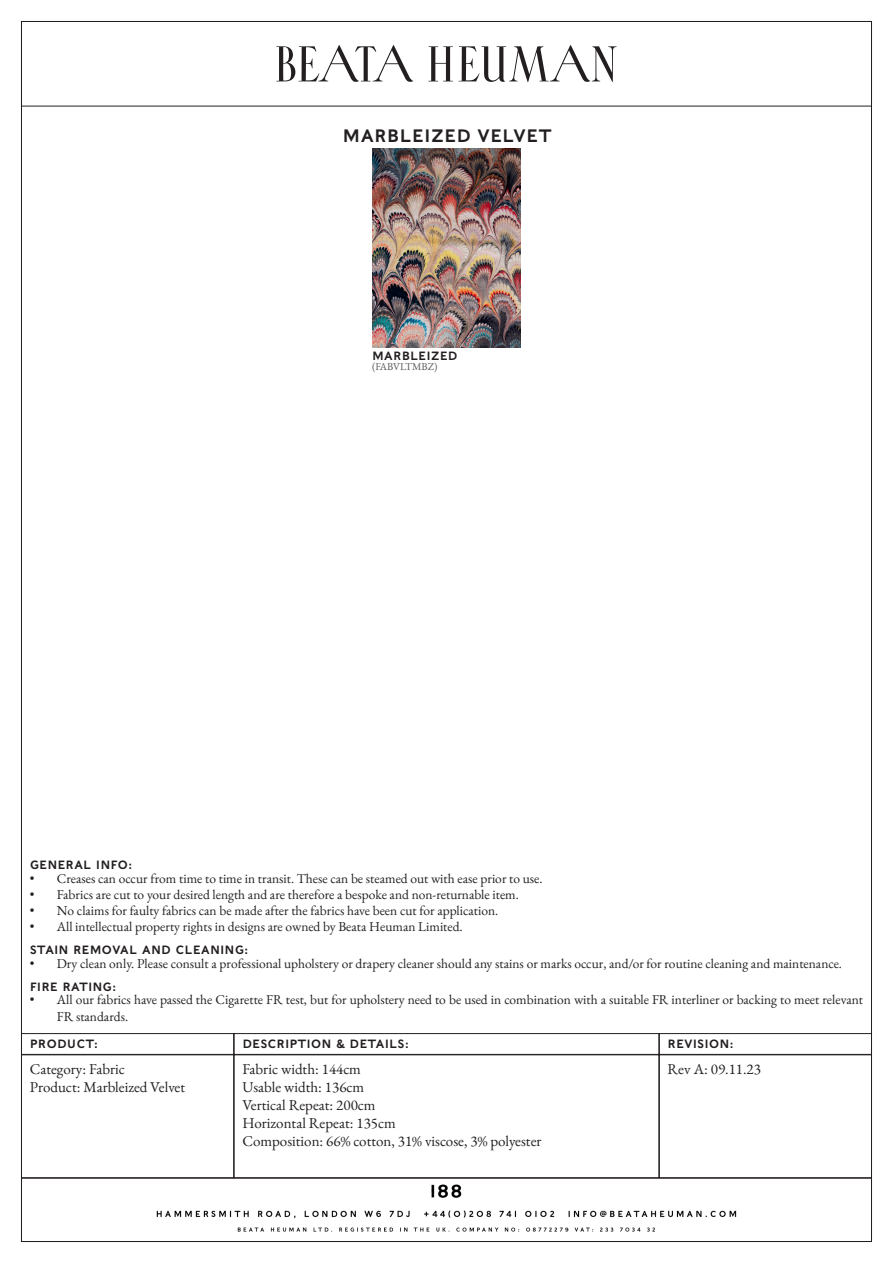
<style>
.page{position:relative;width:893px;height:1263px;background:#fff}
.page>*{position:absolute;margin:0;border:0;box-sizing:border-box;transform-origin:0 0}
.t1{font:18px "English Egyptian";color:#231f20}
.t2{font:15px "EB Garamond";color:#231f20}
.t3{font:13.5px/16.2px "EB Garamond";color:#231f20}
.t4{font:12px "English Egyptian";color:#231f20}
.t5{font:10.5px "EB Garamond";color:#57585a}
</style>
<div class="page">
<div style="left:21px;top:21px;width:851px;height:85px;border:1px solid #231f20"></div>
<div style="left:21px;top:1178px;width:851px;height:64px;border:1px solid #231f20"></div>
<div style="left:21px;top:1054px;width:213px;height:124px;border:1px solid #231f20"></div>
<div style="left:21px;top:1033px;width:213px;height:21px;border:1px solid #231f20"></div>
<div style="left:234px;top:1054px;width:425px;height:124px;border:1px solid #231f20"></div>
<div style="left:234px;top:1033px;width:425px;height:21px;border:1px solid #231f20"></div>
<div style="left:659px;top:1054px;width:213px;height:124px;border:1px solid #231f20"></div>
<div style="left:659px;top:1033px;width:213px;height:21px;border:1px solid #231f20"></div>
<svg style="left:276px;top:45px;width:341px;height:37px"></svg>
<img style="left:152px;top:1178px;width:587px;height:63px">
<img style="left:372px;top:149px;width:149px;height:198px">
<p class="t1" style="left:343px;top:123px;width:211px">MARBLEIZED VELVET</p>
<p class="t4" style="left:372px;top:347px;width:87px">MARBLEIZED</p>
<p class="t5" style="left:372px;top:360px;width:67px">(FABVLTMBZ)</p>
<p class="t4" style="left:30px;top:857px;width:104px">GENERAL INFO:</p>
<p class="t3" style="left:30px;top:870px;width:514px">• Creases can occur from time to time in transit. These can be steamed out with ease prior to use.</p>
<p class="t3" style="left:30px;top:886px;width:491px">• Fabrics are cut to your desired length and are therefore a bespoke and non-returnable item.</p>
<p class="t3" style="left:30px;top:903px;width:470px">• No claims for faulty fabrics can be made after the fabrics have been cut for application.</p>
<p class="t3" style="left:30px;top:919px;width:434px">• All intellectual property rights in designs are owned by Beata Heuman Limited.</p>
<p class="t4" style="left:30px;top:942px;width:220px">STAIN REMOVAL AND CLEANING:</p>
<p class="t3" style="left:30px;top:955px;width:814px">• Dry clean only. Please consult a professional upholstery or drapery cleaner should any stains or marks occur, and/or for routine cleaning and maintenance.</p>
<p class="t4" style="left:30px;top:978px;width:88px">FIRE RATING:</p>
<p class="t3" style="left:57px;top:992px;width:808px;text-indent:-27px">• All our fabrics have passed the Cigarette FR test, but for upholstery need to be used in combination with a suitable FR interliner or backing to meet relevant<br>FR standards.</p>
<p class="t4" style="left:30px;top:1035px;width:70px">PRODUCT:</p>
<p class="t4" style="left:242px;top:1035px;width:168px">DESCRIPTION &amp; DETAILS:</p>
<p class="t4" style="left:668px;top:1035px;width:68px">REVISION:</p>
<p class="t2" style="left:30px;top:1059px;width:97px">Category: Fabric</p>
<p class="t2" style="left:30px;top:1077px;width:157px">Product: Marbleized Velvet</p>
<p class="t2" style="left:242px;top:1059px;width:120px">Fabric width: 144cm</p>
<p class="t2" style="left:242px;top:1077px;width:123px">Usable width: 136cm</p>
<p class="t2" style="left:242px;top:1095px;width:135px">Vertical Repeat: 200cm</p>
<p class="t2" style="left:242px;top:1113px;width:155px">Horizontal Repeat: 135cm</p>
<p class="t2" style="left:242px;top:1131px;width:301px">Composition: 66% cotton, 31% viscose, 3% polyester</p>
<p class="t2" style="left:668px;top:1059px;width:95px">Rev A: 09.11.23</p>
</div>
